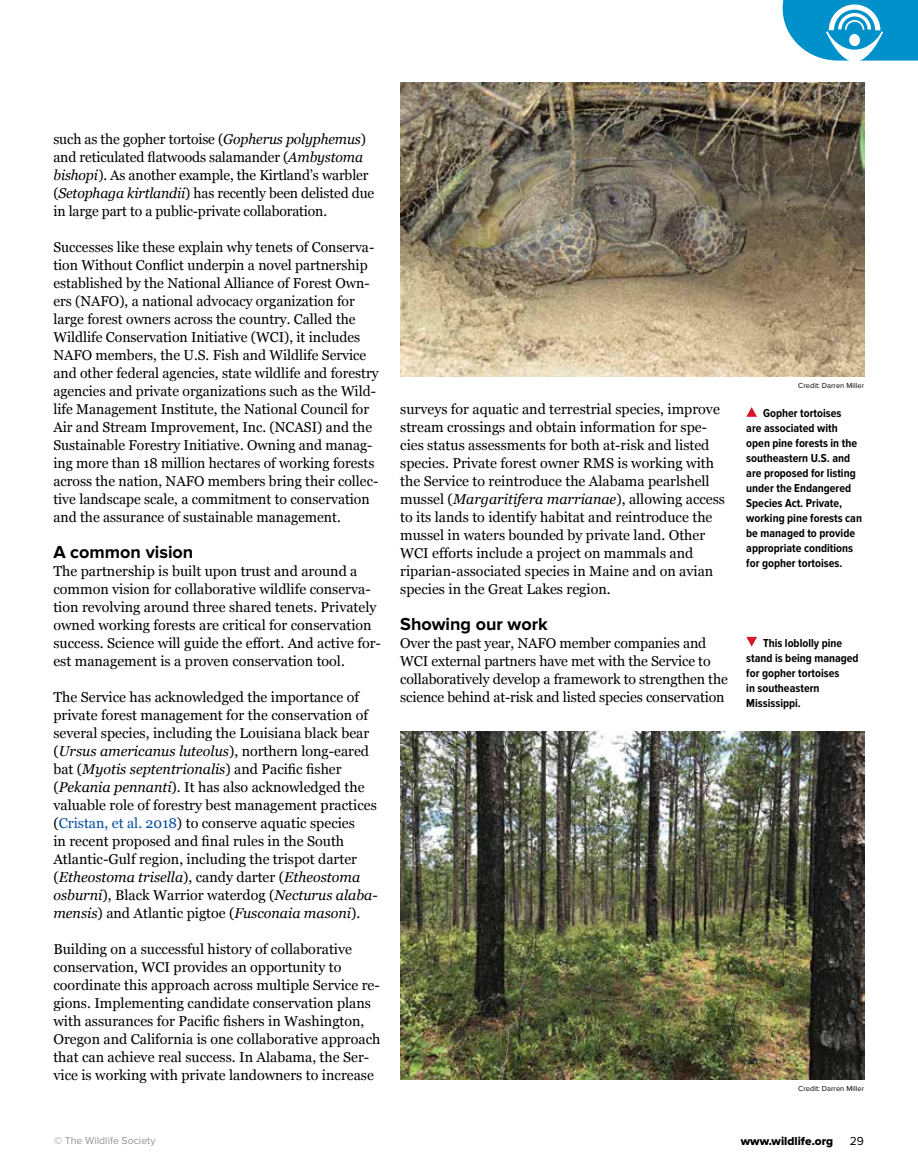
<style>
.page{position:relative;width:918px;height:1175px;background:#fff}
.page>*{position:absolute;margin:0;border:0;box-sizing:border-box;transform-origin:0 0}
.t1{font:700 18px "Proxima Nova A";color:#000}
.t2{font:14.25px/18px "Georgia";color:#000}
.t3{font:700 12px/15px "Proxima Nova Cond";color:#000}
.t4{font:12px "Proxima Nova Extrabld";color:#000}
.t5{font:12px "Proxima Nova";color:#000}
.t6{font:10.5px "Proxima Nova";color:#939598}
.t7{font:7.5px "Proxima Nova";color:#000}
.s1{font-style:italic}
.s2{color:#034ea2}
</style>
<div class="page">
<img style="left:401px;top:82px;width:463px;height:294px">
<img style="left:400px;top:731px;width:464px;height:348px">
<svg style="left:746px;top:407px;width:11px;height:10px"></svg>
<svg style="left:746px;top:637px;width:11px;height:9px"></svg>
<svg style="left:783px;top:0;width:135px;height:61px"></svg>
<p class="t2" style="left:53px;top:130px;width:322px">such as the gopher tortoise (<span class="s1">Gopherus polyphemus</span>) and reticulated flatwoods salamander (<span class="s1">Ambystoma bishopi</span>). As another example, the Kirtland’s warbler (<span class="s1">Setophaga kirtlandii</span>) has recently been delisted due in large part to a public-private collaboration.</p>
<p class="t2" style="left:53px;top:238px;width:327px">Successes like these explain why tenets of Conserva&shy;tion Without Conflict underpin a novel partnership established by the National Alliance of Forest Own&shy;ers (NAFO), a national advocacy organization for large forest owners across the country. Called the Wildlife Conservation Initiative (WCI), it includes NAFO members, the U.S. Fish and Wildlife Service and other federal agencies, state wildlife and forestry agencies and private organizations such as the Wild&shy;life Management Institute, the National Council for Air and Stream Improvement, Inc. (NCASI) and the Sustainable Forestry Initiative. Owning and manag&shy;ing more than 18 million hectares of working forests across the nation, NAFO members bring their collec&shy;tive landscape scale, a commitment to conservation and the assurance of sustainable management.</p>
<p class="t1" style="left:53px;top:542px;width:141px">A common vision</p>
<p class="t2" style="left:53px;top:562px;width:329px">The partnership is built upon trust and around a common vision for collaborative wildlife conserva&shy;tion revolving around three shared tenets. Privately owned working forests are critical for conservation success. Science will guide the effort. And active for&shy;est management is a proven conservation tool.</p>
<p class="t2" style="left:53px;top:688px;width:326px">The Service has acknowledged the importance of private forest management for the conservation of several species, including the Louisiana black bear (<span class="s1">Ursus americanus luteolus</span>), northern long-eared bat (<span class="s1">Myotis septentrionalis</span>) and Pacific fisher (<span class="s1">Pekania pennanti</span>). It has also acknowledged the valuable role of forestry best management practices (<span class="s2">Cristan, et al. 2018</span>) to conserve aquatic species<br>in recent proposed and final rules in the South Atlantic-Gulf region, including the trispot darter (<span class="s1">Etheostoma trisella</span>), candy darter (<span class="s1">Etheostoma osburni</span>), Black Warrior waterdog (<span class="s1">Necturus alaba&shy;mensis</span>) and Atlantic pigtoe (<span class="s1">Fusconaia masoni</span>).</p>
<p class="t2" style="left:53px;top:940px;width:329px">Building on a successful history of collaborative conservation, WCI provides an opportunity to coordinate this approach across multiple Service re&shy;gions. Implementing candidate conservation plans with assurances for Pacific fishers in Washington, Oregon and California is one collaborative approach that can achieve real success. In Alabama, the Ser&shy;vice is working with private landowners to increase</p>
<p class="t2" style="left:400px;top:400px;width:326px">surveys for aquatic and terrestrial species, improve stream crossings and obtain information for spe&shy;cies status assessments for both at-risk and listed species. Private forest owner RMS is working with the Service to reintroduce the Alabama pearlshell mussel (<span class="s1">Margaritifera marrianae</span>), allowing access to its lands to identify habitat and reintroduce the mussel in waters bounded by private land. Other WCI efforts include a project on mammals and riparian-associated species in Maine and on avian species in the Great Lakes region.</p>
<p class="t1" style="left:400px;top:614px;width:149px">Showing our work</p>
<p class="t2" style="left:400px;top:634px;width:329px">Over the past year, NAFO member companies and WCI external partners have met with the Service to collaboratively develop a framework to strengthen the science behind at-risk and listed species conservation</p>
<p class="t7" style="left:798px;top:381px;width:67px">Credit: Darren Miller</p>
<p class="t3" style="left:746px;top:406px;width:117px;text-indent:17px">Gopher tortoises<br>are associated with open pine forests in the southeastern U.S. and are proposed for listing under the Endangered<br>Species Act. Private, working pine forests can be managed to provide appropriate conditions for gopher tortoises.</p>
<p class="t3" style="left:746px;top:635px;width:114px;text-indent:17px">This loblolly pine stand is being managed for gopher tortoises<br>in southeastern<br>Mississippi.</p>
<p class="t7" style="left:798px;top:1084px;width:67px">Credit: Darren Miller</p>
<p class="t6" style="left:54px;top:1134px;width:103px">© The Wildlife Society</p>
<p class="t4" style="left:741px;top:1133px;width:94px">www.wildlife.org</p>
<p class="t5" style="left:850px;top:1133px;width:16px">29</p>
</div>
